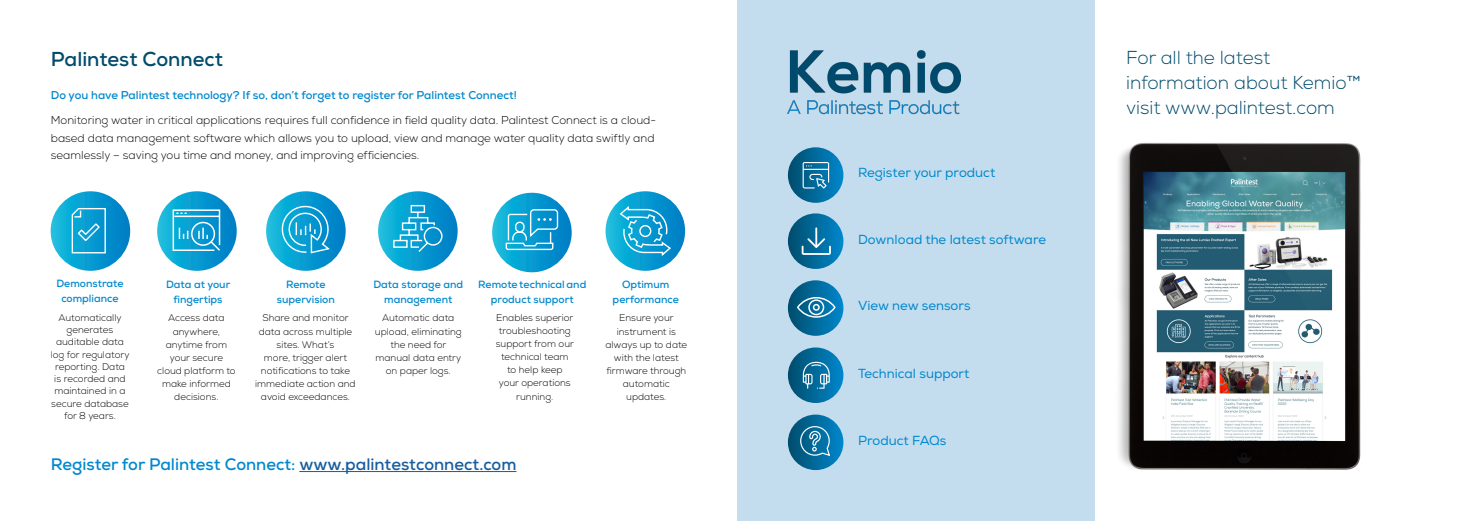
<style>
.page{position:relative;width:1474px;height:521px;background:#fff}
.page>*{position:absolute;margin:0;border:0;box-sizing:border-box;transform-origin:0 0}
.t1{font:700 20.12px "Nexa";color:#004b6c}
.t2{font:300 18.72px "Nexa";color:#004b6c}
.t3{font:700 16.62px "Nexa";color:#0088ce}
.t4{font:13.12px "Nexa";color:#0088ce}
.t5{font:300 11.38px/17.5px "Nexa";color:#000001}
.t6{font:700 11.38px "Nexa";color:#0088ce}
.t7{font:700 10.5px/14.9px "Nexa";color:#0088ce;text-align:center}
.t8{font:300 9.62px/13.1px "Nexa";color:#000001;text-align:center}
.s1{color:#175d9e}
</style>
<div class="page">
<div style="left:737px;top:0;width:357px;height:521px;background:#c4ddee"></div>
<svg style="left:378px;top:191px;width:79px;height:80px;background:#0e9ed2"></svg>
<svg style="left:266px;top:191px;width:80px;height:80px;background:#119cd1"></svg>
<svg style="left:157px;top:191px;width:80px;height:80px;background:#0f9fd2"></svg>
<svg style="left:51px;top:191px;width:79px;height:80px;background:#0a9cd1"></svg>
<svg style="left:492px;top:193px;width:79px;height:79px;background:#099dd1"></svg>
<svg style="left:605px;top:191px;width:80px;height:80px;background:#13a0d3"></svg>
<img style="left:788px;top:51px;width:172px;height:64px">
<svg style="left:788px;top:147px;width:55px;height:56px;background:#056c9d"></svg>
<svg style="left:788px;top:213px;width:55px;height:56px;background:#046b9c"></svg>
<svg style="left:788px;top:280px;width:55px;height:56px;background:#046b9c"></svg>
<svg style="left:788px;top:347px;width:55px;height:56px;background:#056c9d"></svg>
<svg style="left:788px;top:414px;width:55px;height:56px"></svg>
<svg style="left:802px;top:362px;width:27px;height:27px"></svg>
<svg style="left:802px;top:162px;width:27px;height:26px"></svg>
<svg style="left:799px;top:425px;width:32px;height:32px"></svg>
<svg style="left:797px;top:297px;width:38px;height:21px"></svg>
<svg style="left:801px;top:227px;width:30px;height:28px"></svg>
<svg style="left:71px;top:207px;width:36px;height:47px;background:#31add9"></svg>
<svg style="left:172px;top:209px;width:50px;height:43px;background:#3fb2db"></svg>
<svg style="left:275px;top:203px;width:56px;height:51px;background:#2bacd9"></svg>
<svg style="left:392px;top:204px;width:51px;height:49px;background:#2eacd8"></svg>
<svg style="left:618px;top:204px;width:54px;height:54px;background:#2cabd8"></svg>
<svg style="left:505px;top:208px;width:54px;height:43px;background:#33add9"></svg>
<img style="left:1119px;top:142px;width:242px;height:328px">
<hr style="left:299px;top:471px;width:217px;height:1px;background:#175d9e">
<p class="t1" style="left:51px;top:46px;width:174px">Palintest Connect</p>
<p class="t6" style="left:51px;top:88px;width:467px">Do you have Palintest technology? If so, don’t forget to register for Palintest Connect!</p>
<p class="t5" style="left:51px;top:112px;width:606px">Monitoring water in critical applications requires full confidence in field quality data. Palintest Connect is a cloud&shy;based data management software which allows you to upload, view and manage water quality data swiftly and seamlessly – saving you time and money, and improving efficiencies.</p>
<p class="t7" style="left:56px;top:276px;width:69px">Demonstrate compliance</p>
<p class="t7" style="left:166px;top:277px;width:66px">Data at your fingertips</p>
<p class="t7" style="left:277px;top:277px;width:59px">Remote supervision</p>
<p class="t7" style="left:373px;top:277px;width:91px">Data storage and management</p>
<p class="t7" style="left:478px;top:277px;width:110px">Remote technical and product support</p>
<p class="t7" style="left:612px;top:277px;width:68px">Optimum performance</p>
<p class="t8" style="left:51px;top:312px;width:80px;line-height:12.2px">Automatically generates auditable data log for regulatory reporting. Data is recorded and maintained in a secure database for 8 years.</p>
<p class="t8" style="left:157px;top:312px;width:80px">Access data anywhere, anytime from your secure cloud platform to make informed decisions.</p>
<p class="t8" style="left:255px;top:312px;width:102px">Share and monitor data across multiple sites. What’s<br>more, trigger alert notifications to take immediate action and avoid exceedances.</p>
<p class="t8" style="left:375px;top:312px;width:88px">Automatic data upload, eliminating the need for manual data entry on paper logs.</p>
<p class="t8" style="left:496px;top:311px;width:80px">Enables superior troubleshooting support from our technical team to help keep<br>your operations running.</p>
<p class="t8" style="left:605px;top:312px;width:83px">Ensure your instrument is always up to date with the latest firmware through automatic updates.</p>
<p class="t3" style="left:51px;top:453px;width:467px">Register for Palintest Connect: <span class="s1">www.palintestconnect.com</span></p>
<p class="t4" style="left:858px;top:165px;width:138px">Register your product</p>
<p class="t4" style="left:858px;top:231px;width:189px">Download the latest software</p>
<p class="t4" style="left:858px;top:298px;width:114px">View new sensors</p>
<p class="t4" style="left:858px;top:365px;width:113px">Technical support</p>
<p class="t4" style="left:858px;top:432px;width:90px">Product FAQs</p>
<p class="t2" style="left:1126px;top:47px;width:146px">For all the latest</p>
<p class="t2" style="left:1126px;top:71px;width:237px">information about Kemio™</p>
<p class="t2" style="left:1126px;top:96px;width:210px">visit www.palintest.com</p>
</div>
